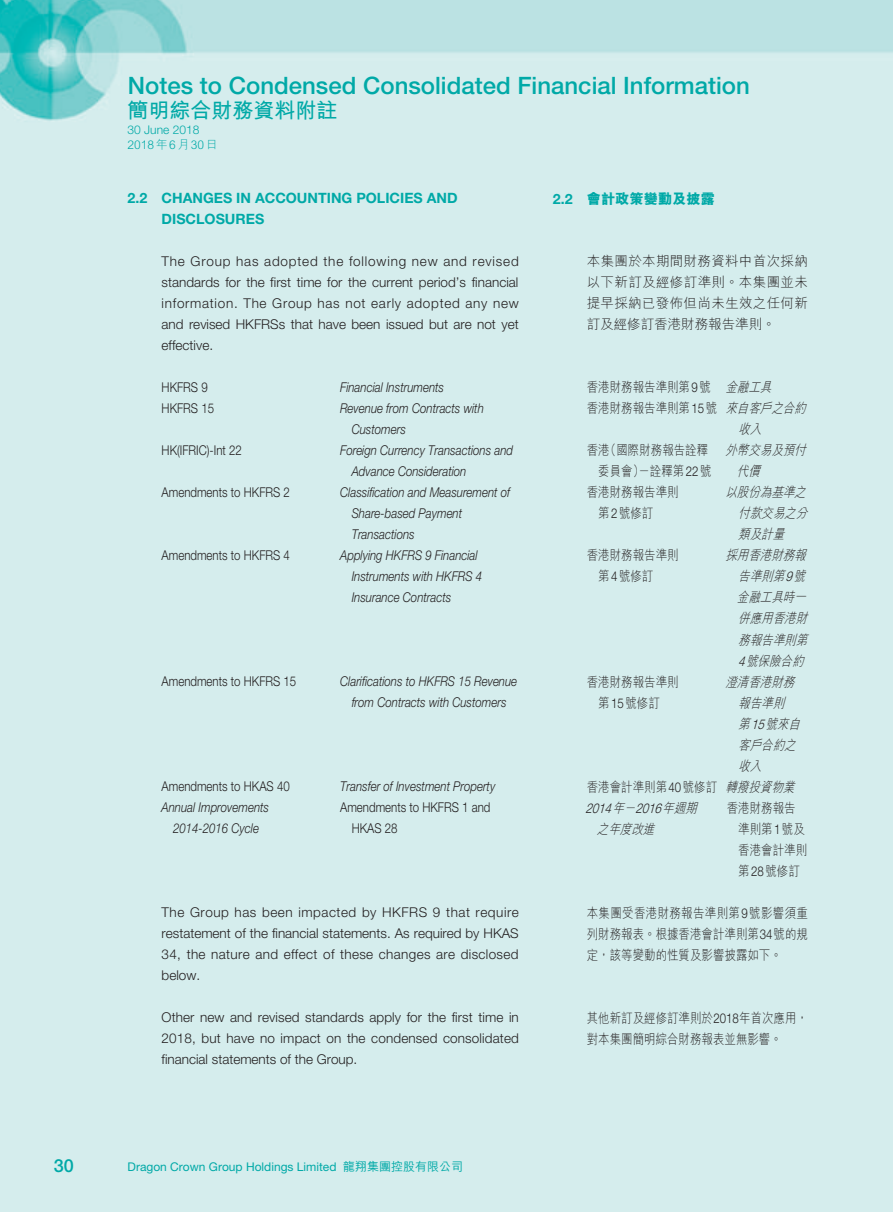
<style>
.page{position:relative;width:893px;height:1212px;background:#d5eded}
.page>*{position:absolute;margin:0;border:0;box-sizing:border-box;transform-origin:0 0}
.t1{font:500 24px "Helvetica Neue LT Std";color:#00a9a7}
.t2{font:700 21px "M Hei HK";color:#00a9a7}
.t3{font:500 18px "Helvetica Neue LT Std";color:#00a9a7}
.t4{font:700 14.25px/21px "Helvetica Neue LT Std";color:#00a9a7}
.t5{font:800 14.25px "M Hei HK";color:#00a9a7}
.t6{font:300 13.5px/21px "Helvetica Neue LT Std";color:#231f20;text-align:justify}
.t7{font:italic 300 13.5px/21px "Helvetica Neue LT Std";color:#231f20;scale:.85 1}
.t8{font:300 13.5px/21px "M Hei HK";color:#231f20;scale:.85 1}
.t9{font:300 13.5px "Helvetica Neue LT Std";color:#231f20;scale:.85 1}
.t10{font:italic 300 13.5px/21px "M Hei HK";color:#231f20;scale:.85 1}
.t11{font:300 13.5px/21px "M Hei HK";color:#231f20;text-align:justify}
.t12{font:italic 300 13.5px "Helvetica Neue LT Std";color:#231f20;scale:.85 1}
.t13{font:12px "Helvetica Neue LT Std";color:#00a9a7}
.t14{font:300 12px "Helvetica Neue LT Std";color:#00a9a7}
.t15{font:300 12px "M Hei HK";letter-spacing:.125em;color:#00a9a7}
.s1{font-family:"Helvetica Neue LT Std";font-weight:700}
.s2{font-family:"Helvetica Neue LT Std"}
.s3{font-style:italic}
.s4{font-family:"M Hei HK"}
.s5{font-family:"M Hei HK";font-weight:500}
</style>
<div class="page">
<h1 class="t1" style="left:128px;top:71px;width:623px">Notes to Condensed Consolidated Financial Information</h1>
<h2 class="t2" style="left:128px;top:95px;width:211px">簡明綜合財務資料附註</h2>
<p class="t14" style="left:128px;top:122px;width:73px">30 June 2018</p>
<p class="t15" style="left:128px;top:136px;width:92px">2018年6月30日</p>
<p class="t4" style="left:162px;top:187px;width:298px;text-indent:-34px">2.2 CHANGES IN ACCOUNTING POLICIES AND<br>DISCLOSURES</p>
<p class="t6" style="left:162px;top:250px;width:359px">The Group has adopted the following new and revised standards for the first time for the current period’s financial information. The Group has not early adopted any new and revised HKFRSs that have been issued but are not yet effective.</p>
<p class="t9" style="left:162px;top:378px;width:56px">HKFRS 9</p>
<p class="t7" style="left:340px;top:376px;width:124px">Financial Instruments</p>
<p class="t9" style="left:162px;top:399px;width:63px">HKFRS 15</p>
<p class="t7" style="left:352px;top:397px;width:157px;text-indent:-11px">Revenue from Contracts with<br>Customers</p>
<p class="t9" style="left:162px;top:442px;width:96px">HK(IFRIC)-Int 22</p>
<p class="t7" style="left:352px;top:439px;width:192px;text-indent:-11px">Foreign Currency Transactions and<br>Advance Consideration</p>
<p class="t9" style="left:162px;top:484px;width:153px">Amendments to HKFRS 2</p>
<p class="t7" style="left:352px;top:481px;width:188px;text-indent:-11px">Classification and Measurement of<br>Share-based Payment<br>Transactions</p>
<p class="t9" style="left:162px;top:547px;width:153px">Amendments to HKFRS 4</p>
<p class="t7" style="left:352px;top:544px;width:155px;text-indent:-11px">Applying HKFRS 9 Financial<br>Instruments with HKFRS 4<br>Insurance Contracts</p>
<p class="t9" style="left:162px;top:673px;width:160px">Amendments to HKFRS 15</p>
<p class="t7" style="left:340px;top:670px;width:210px;text-align:center">Clarifications to HKFRS 15 Revenue from Contracts with Customers</p>
<p class="t9" style="left:162px;top:778px;width:152px">Amendments to HKAS 40</p>
<p class="t7" style="left:340px;top:775px;width:184px">Transfer of Investment Property</p>
<p class="t7" style="left:162px;top:796px;width:128px">Annual Improvements</p>
<p class="t9" style="left:340px;top:799px;width:178px">Amendments to HKFRS 1 and</p>
<p class="t7" style="left:173px;top:817px;width:103px">2014-2016 Cycle</p>
<p class="t9" style="left:352px;top:820px;width:56px">HKAS 28</p>
<p class="t6" style="left:162px;top:901px;width:359px">The Group has been impacted by HKFRS 9 that require restatement of the financial statements. As required by HKAS 34, the nature and effect of these changes are disclosed below.</p>
<p class="t6" style="left:162px;top:1006px;width:359px">Other new and revised standards apply for the first time in 2018, but have no impact on the condensed consolidated financial statements of the Group.</p>
<p class="t5" style="left:553px;top:189px;width:164px"><span class="s1">2.2</span> 會計政策變動及披露</p>
<p class="t11" style="left:587px;top:250px;width:223px">本集團於本期間財務資料中首次採納以下新訂及經修訂準則。本集團並未提早採納已發佈但尚未生效之任何新訂及經修訂香港財務報告準則。</p>
<p class="t8" style="left:587px;top:376px;width:224px">香港財務報告準則第<span class="s2">9</span>號 <span class="s3">金融工具</span></p>
<p class="t8" style="left:587px;top:397px;width:265px">香港財務報告準則第<span class="s2">15</span>號 <span class="s3">來自客戶之合約</span></p>
<p class="t10" style="left:738px;top:418px;width:34px">收入</p>
<p class="t8" style="left:587px;top:439px;width:144px">香港（國際財務報告詮釋</p>
<p class="t10" style="left:725px;top:439px;width:102px">外幣交易及預付</p>
<p class="t8" style="left:598px;top:460px;width:135px">委員會）－詮釋第<span class="s2">22</span>號</p>
<p class="t10" style="left:737px;top:460px;width:34px">代價</p>
<p class="t8" style="left:587px;top:481px;width:109px">香港財務報告準則</p>
<p class="t10" style="left:725px;top:481px;width:102px">以股份為基準之</p>
<p class="t8" style="left:598px;top:502px;width:66px">第<span class="s2">2</span>號修訂</p>
<p class="t10" style="left:738px;top:502px;width:88px">付款交易之分類及計量</p>
<p class="t8" style="left:587px;top:544px;width:109px">香港財務報告準則</p>
<p class="t10" style="left:725px;top:544px;width:102px">採用香港財務報</p>
<p class="t8" style="left:598px;top:565px;width:66px">第<span class="s2">4</span>號修訂</p>
<p class="t10" style="left:737px;top:565px;width:90px">告準則第<span class="s2">9</span> 號金融工具時一併應用香港財務報告準則第<br><span class="s2">4</span> 號保險合約</p>
<p class="t8" style="left:587px;top:670px;width:109px">香港財務報告準則</p>
<p class="t10" style="left:725px;top:670px;width:88px">澄清香港財務</p>
<p class="t8" style="left:598px;top:691px;width:74px">第<span class="s2">15</span>號修訂</p>
<p class="t10" style="left:738px;top:691px;width:61px">報告準則</p>
<p class="t10" style="left:738px;top:712px;width:80px">第<span class="s2">15</span>號來自</p>
<p class="t10" style="left:738px;top:733px;width:75px">客戶合約之</p>
<p class="t10" style="left:738px;top:754px;width:34px">收入</p>
<p class="t8" style="left:587px;top:775px;width:251px">香港會計準則第<span class="s2">40</span>號修訂 <span class="s3">轉撥投資物業</span></p>
<p class="t12" style="left:585px;top:799px;width:138px">2014<span class="s4">年－</span>2016<span class="s4">年週期</span></p>
<p class="t8" style="left:727px;top:796px;width:82px">香港財務報告</p>
<p class="t10" style="left:597px;top:817px;width:75px">之年度改進</p>
<p class="t8" style="left:738px;top:817px;width:83px">準則第<span class="s2">1</span>號及香港會計準則第<span class="s2">28</span>號修訂</p>
<p class="t8" style="left:587px;top:901px;width:262px;text-align:justify">本集團受香港財務報告準則第<span class="s2">9</span>號影響須重列財務報表。根據香港會計準則第<span class="s2">34</span>號的規定，該等變動的性質及影響披露如下。</p>
<p class="t8" style="left:587px;top:1006px;width:262px">其他新訂及經修訂準則於<span class="s2">2018</span>年首次應用，對本集團簡明綜合財務報表並無影響。</p>
<h3 class="t3" style="left:54px;top:1154px;width:22px">30</h3>
<p class="t13" style="left:128px;top:1159px;width:337px">Dragon Crown Group Holdings Limited <span class="s5">龍翔集團控股有限公司</span></p>
</div>
